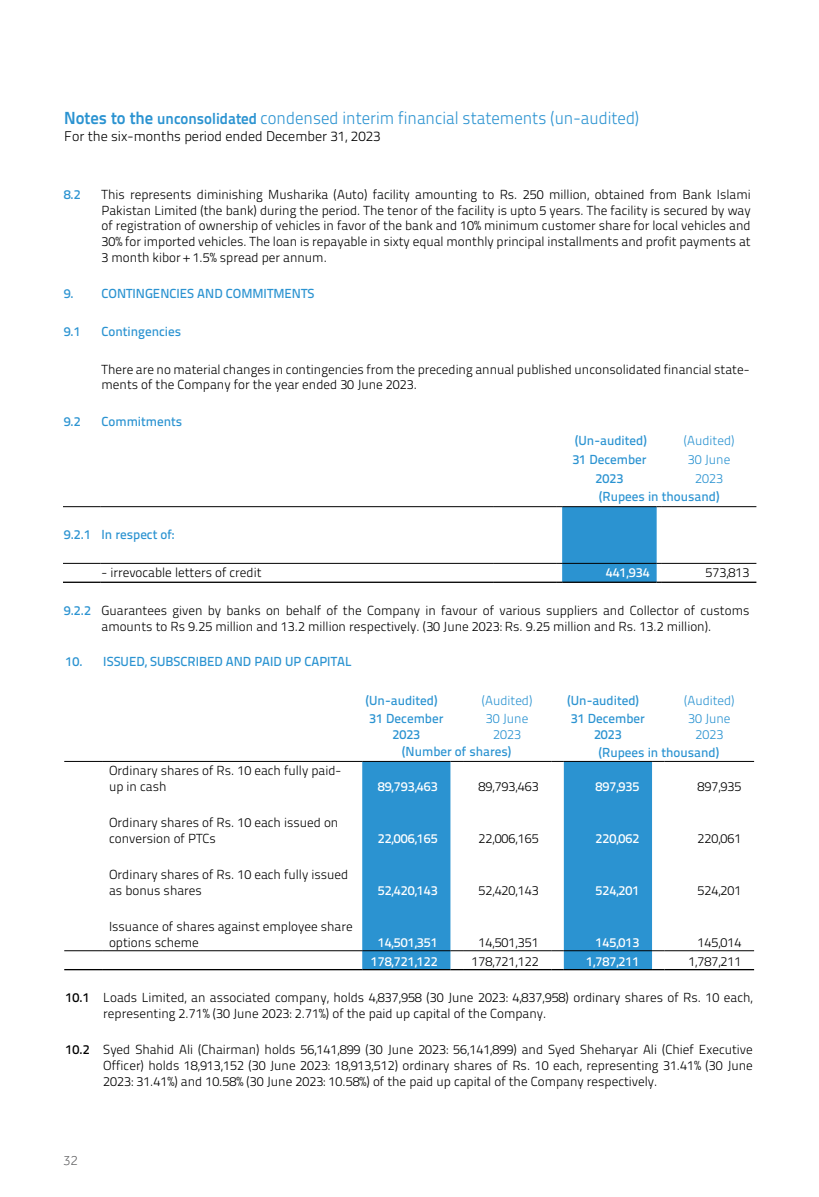
<style>
.page{position:relative;width:819px;height:1197px;background:#fff}
.page>*{position:absolute;margin:0;border:0;box-sizing:border-box;transform-origin:0 0}
.t1{font:17.5px "Titillium Text 25 L 250 wt";color:#2b93d1;scale:.95 1}
.t2{font:14px "Titillium Text 25 L 250 wt";color:#000}
.t3{font:300 14px "Effra";color:#4d4d4f}
.t4{font:13.12px/15.8px "Titillium Text 25 L 250 wt";color:#000}
.t5{font:13.12px/15.8px "Titillium Text 25 L 600 wt";color:#2b93d1;text-align:center}
.t6{font:13.12px "Titillium Text 25 L 600 wt";color:#fff}
.t7{font:13.12px/15.8px "Titillium Text 25 L 250 wt";color:#2b93d1;text-align:center}
.s1{font-family:"Titillium Text 25 L 800 wt"}
.s2{font-family:"Titillium Text 25 L 800 wt";font-size:15.75px}
.s3{font-family:"Titillium Text 25 L 600 wt";color:#2b93d1}
.s4{font-family:"Titillium Text 25 L 600 wt"}
</style>
<div class="page">
<svg style="left:362px;top:762px;width:290px;height:207px;fill:#2b93d1"></svg>
<hr style="left:64px;top:950px;width:38px;height:1px;background:#000">
<hr style="left:102px;top:950px;width:260px;height:1px;background:#000">
<hr style="left:362px;top:950px;width:88px;height:1px;background:#000">
<svg style="left:450px;top:950px;width:13px;height:1px"></svg>
<hr style="left:463px;top:950px;width:88px;height:1px;background:#000">
<svg style="left:551px;top:950px;width:13px;height:1px"></svg>
<hr style="left:564px;top:950px;width:88px;height:1px;background:#000">
<svg style="left:652px;top:950px;width:13px;height:1px"></svg>
<hr style="left:665px;top:950px;width:89px;height:1px;background:#000">
<hr style="left:64px;top:969px;width:38px;height:1px;background:#000">
<hr style="left:102px;top:969px;width:260px;height:1px;background:#000">
<hr style="left:362px;top:969px;width:88px;height:1px;background:#000">
<svg style="left:450px;top:969px;width:13px;height:1px"></svg>
<hr style="left:463px;top:969px;width:88px;height:1px;background:#000">
<svg style="left:551px;top:969px;width:13px;height:1px"></svg>
<hr style="left:564px;top:969px;width:88px;height:1px;background:#000">
<svg style="left:652px;top:969px;width:13px;height:1px"></svg>
<hr style="left:665px;top:969px;width:89px;height:1px;background:#000">
<hr style="left:64px;top:761px;width:38px;height:1px;background:#000">
<hr style="left:102px;top:761px;width:260px;height:1px;background:#000">
<hr style="left:362px;top:761px;width:88px;height:1px;background:#000">
<svg style="left:450px;top:761px;width:13px;height:1px"></svg>
<hr style="left:463px;top:761px;width:88px;height:1px;background:#000">
<svg style="left:551px;top:761px;width:13px;height:1px"></svg>
<hr style="left:564px;top:761px;width:88px;height:1px;background:#000">
<svg style="left:652px;top:761px;width:13px;height:1px"></svg>
<hr style="left:665px;top:761px;width:89px;height:1px;background:#000">
<hr style="left:63px;top:506px;width:38px;height:1px;background:#000">
<hr style="left:101px;top:506px;width:393px;height:1px;background:#000">
<hr style="left:494px;top:506px;width:63px;height:1px;background:#000">
<hr style="left:662px;top:506px;width:94px;height:1px;background:#000">
<hr style="left:63px;top:582px;width:38px;height:1px;background:#000">
<hr style="left:101px;top:582px;width:393px;height:1px;background:#000">
<hr style="left:494px;top:582px;width:63px;height:1px;background:#000">
<hr style="left:662px;top:582px;width:94px;height:1px;background:#000">
<hr style="left:63px;top:563px;width:38px;height:1px;background:#000">
<hr style="left:101px;top:563px;width:393px;height:1px;background:#000">
<hr style="left:494px;top:563px;width:63px;height:1px;background:#000">
<svg style="left:557px;top:506px;width:105px;height:77px;background:#3d97cc"></svg>
<hr style="left:662px;top:563px;width:94px;height:1px;background:#000">
<h1 class="t1" style="left:64px;top:105px;width:607px"><span class="s1">Notes to the</span> <span class="s2">unconsolidated</span> condensed interim financial statements (un-audited)</h1>
<p class="t2" style="left:64px;top:126px;width:318px">For the six-months period ended December 31, 2023</p>
<p class="t5" style="left:64px;top:186px;width:19px">8.2</p>
<p class="t4" style="left:102px;top:186px;width:651px;text-align:justify">This represents diminishing Musharika (Auto) facility amounting to Rs. 250 million, obtained from Bank Islami Pakistan Limited (the bank) during the period. The tenor of the facility is upto 5 years. The facility is secured by way of registration of ownership of vehicles in favor of the bank and 10% minimum customer share for local vehicles and 30% for imported vehicles. The loan is repayable in sixty equal monthly principal installments and profit payments at 3 month kibor + 1.5% spread per annum.</p>
<p class="t5" style="left:64px;top:285px;width:252px">9. CONTINGENCIES AND COMMITMENTS</p>
<p class="t5" style="left:64px;top:323px;width:19px">9.1</p>
<p class="t5" style="left:102px;top:323px;width:81px">Contingencies</p>
<p class="t4" style="left:102px;top:361px;width:649px">There are no material changes in contingencies from the preceding annual published unconsolidated financial state&shy;ments of the Company for the year ended 30 June 2023.</p>
<p class="t5" style="left:64px;top:413px;width:19px">9.2</p>
<p class="t5" style="left:102px;top:413px;width:82px">Commitments</p>
<p class="t5" style="left:575px;top:431px;width:73px">(Un-audited)</p>
<p class="t7" style="left:684px;top:432px;width:52px">(Audited)</p>
<p class="t5" style="left:572px;top:450px;width:76px">31 December</p>
<p class="t7" style="left:688px;top:450px;width:44px">30 June</p>
<p class="t5" style="left:596px;top:469px;width:29px">2023</p>
<p class="t7" style="left:695px;top:469px;width:29px">2023</p>
<p class="t5" style="left:599px;top:488px;width:122px">(Rupees in thousand)</p>
<p class="t5" style="left:64px;top:526px;width:112px">9.2.1 In respect of:</p>
<p class="t4" style="left:102px;top:564px;width:161px">- irrevocable letters of credit</p>
<p class="t6" style="left:606px;top:562px;width:45px">441,934</p>
<p class="t4" style="left:705px;top:564px;width:45px">573,813</p>
<p class="t4" style="left:64px;top:602px;width:687px;text-align:center"><span class="s3">9.2.2</span> Guarantees given by banks on behalf of the Company in favour of various suppliers and Collector of customs amounts to Rs 9.25 million and 13.2 million respectively. (30 June 2023: Rs. 9.25 million and Rs. 13.2 million).</p>
<p class="t5" style="left:66px;top:653px;width:288px">10. ISSUED, SUBSCRIBED AND PAID UP CAPITAL</p>
<p class="t4" style="left:109px;top:762px;width:234px">Ordinary shares of Rs. 10 each fully paid&shy;up in cash</p>
<p class="t4" style="left:109px;top:814px;width:231px">Ordinary shares of Rs. 10 each issued on conversion of PTCs</p>
<p class="t4" style="left:109px;top:866px;width:241px">Ordinary shares of Rs. 10 each fully issued as bonus shares</p>
<p class="t5" style="left:366px;top:692px;width:73px">(Un-audited)</p>
<p class="t7" style="left:482px;top:692px;width:52px">(Audited)</p>
<p class="t5" style="left:567px;top:692px;width:73px">(Un-audited)</p>
<p class="t7" style="left:684px;top:692px;width:52px">(Audited)</p>
<p class="t5" style="left:369px;top:710px;width:76px">31 December<br>2023</p>
<p class="t7" style="left:486px;top:710px;width:44px">30 June<br>2023</p>
<p class="t5" style="left:571px;top:710px;width:76px">31 December<br>2023</p>
<p class="t7" style="left:688px;top:710px;width:44px">30 June<br>2023</p>
<p class="t5" style="left:402px;top:743px;width:111px">(Number of shares)</p>
<p class="t5" style="left:599px;top:744px;width:122px">(Rupees in thousand)</p>
<p class="t6" style="left:378px;top:776px;width:62px">89,793,463</p>
<p class="t4" style="left:479px;top:778px;width:62px">89,793,463</p>
<p class="t6" style="left:595px;top:776px;width:45px">897,935</p>
<p class="t4" style="left:698px;top:778px;width:45px">897,935</p>
<p class="t6" style="left:378px;top:828px;width:62px">22,006,165</p>
<p class="t4" style="left:479px;top:830px;width:62px">22,006,165</p>
<p class="t6" style="left:595px;top:828px;width:45px">220,062</p>
<p class="t4" style="left:698px;top:830px;width:45px">220,061</p>
<p class="t6" style="left:378px;top:880px;width:62px">52,420,143</p>
<p class="t4" style="left:479px;top:882px;width:62px">52,420,143</p>
<p class="t6" style="left:595px;top:880px;width:45px">524,201</p>
<p class="t4" style="left:698px;top:882px;width:45px">524,201</p>
<p class="t4" style="left:109px;top:918px;width:245px">Issuance of shares against employee share options scheme</p>
<p class="t6" style="left:378px;top:932px;width:62px">14,501,351</p>
<p class="t4" style="left:479px;top:934px;width:62px">14,501,351</p>
<p class="t6" style="left:595px;top:932px;width:45px">145,013</p>
<p class="t4" style="left:698px;top:934px;width:45px">145,014</p>
<p class="t6" style="left:371px;top:951px;width:69px">178,721,122</p>
<p class="t4" style="left:472px;top:953px;width:69px">178,721,122</p>
<p class="t6" style="left:586px;top:951px;width:55px">1,787,211</p>
<p class="t4" style="left:688px;top:953px;width:55px">1,787,211</p>
<p class="t4" style="left:103px;top:989px;width:651px;text-indent:-38px"><span class="s4">10.1</span> Loads Limited, an associated company, holds 4,837,958 (30 June 2023: 4,837,958) ordinary shares of Rs. 10 each, representing 2.71% (30 June 2023: 2.71%) of the paid up capital of the Company.</p>
<p class="t4" style="left:103px;top:1041px;width:651px;text-align:justify;text-indent:-38px"><span class="s4">10.2</span> Syed Shahid Ali (Chairman) holds 56,141,899 (30 June 2023: 56,141,899) and Syed Sheharyar Ali (Chief Executive Officer) holds 18,913,152 (30 June 2023: 18,913,512) ordinary shares of Rs. 10 each, representing 31.41% (30 June 2023: 31.41%) and 10.58% (30 June 2023: 10.58%) of the paid up capital of the Company respectively.</p>
<p class="t3" style="left:63px;top:1152px;width:17px">32</p>
</div>
